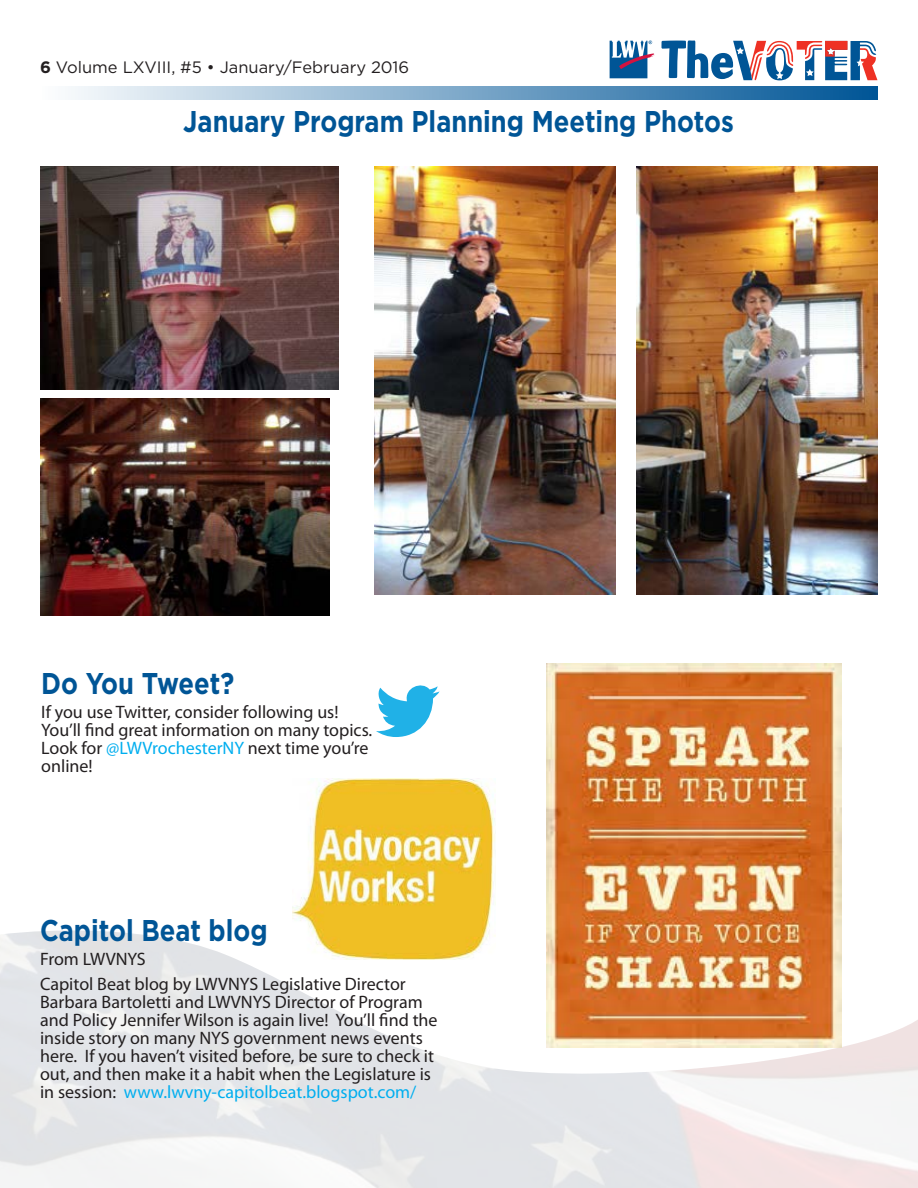
<style>
.page{position:relative;width:918px;height:1188px;background:#fff}
.page>*{position:absolute;margin:0;border:0;box-sizing:border-box;transform-origin:0 0}
.t1{font:700 30px "Gotham";color:#005596;scale:.85 1}
.t2{font:18px/18px "Myriad Pro";color:#231f20}
.t3{font:16.5px "Gotham";color:#231f20}
.s1{font-weight:700}
.s2{color:#00aeef}
</style>
<div class="page">
<svg style="left:71px;top:87px;width:807px;height:13px;background:#79a6c8"></svg>
<svg style="left:662px;top:40px;width:216px;height:40px"></svg>
<svg style="left:610px;top:40px;width:44px;height:38px"></svg>
<img style="left:40px;top:166px;width:298px;height:224px">
<img style="left:40px;top:399px;width:289px;height:216px">
<img style="left:637px;top:166px;width:241px;height:429px">
<img style="left:375px;top:166px;width:241px;height:429px">
<img style="left:293px;top:779px;width:202px;height:180px">
<svg style="left:376px;top:685px;width:64px;height:52px"></svg>
<img style="left:546px;top:663px;width:296px;height:384px">
<p class="t3" style="left:40px;top:56px;width:371px"><span class="s1">6</span> Volume LXVIII, #5 • January/February 2016</p>
<h1 class="t1" style="left:183px;top:101px;width:649px">January Program Planning Meeting Photos</h1>
<h1 class="t1" style="left:41px;top:663px;width:229px">Do You Tweet?</h1>
<p class="t2" style="left:41px;top:703px;width:333px">If you use Twitter, consider following us!<br>You’ll find great information on many topics.<br>Look for <span class="s2">@LWVrochesterNY</span> next time you’re online!</p>
<h1 class="t1" style="left:40px;top:910px;width:269px">Capitol Beat blog</h1>
<p class="t2" style="left:40px;top:947px;width:367px;line-height:24.8px">From LWVNYS<br>Capitol Beat blog by LWVNYS Legislative Director</p>
<p class="t2" style="left:40px;top:993px;width:399px">Barbara Bartoletti and LWVNYS Director of Program and Policy Jennifer Wilson is again live! You’ll find the inside story on many NYS government news events here. If you haven’t visited before, be sure to check it out, and then make it a habit when the Legislature is in session: <span class="s2">www.lwvny-capitolbeat.blogspot.com/</span></p>
</div>
